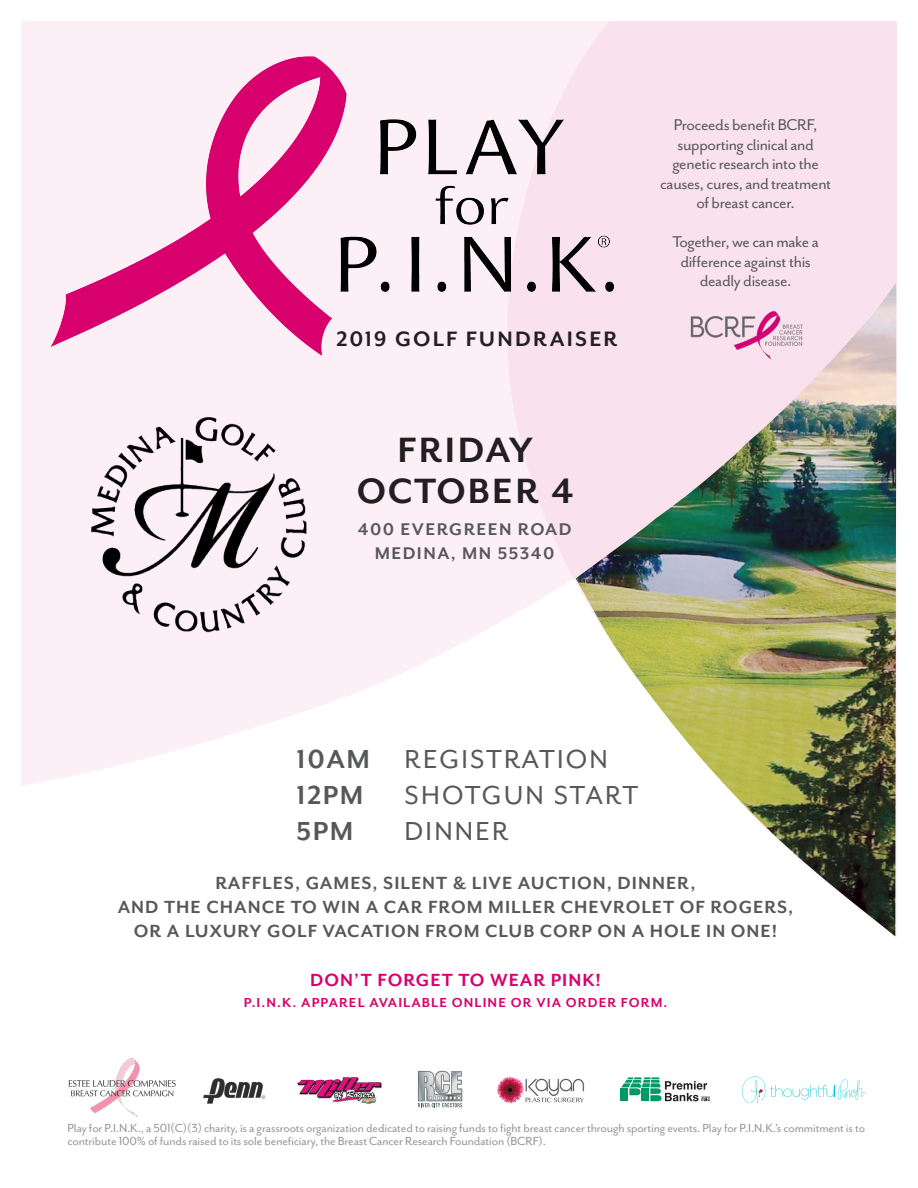
<style>
.page{position:relative;width:918px;height:1188px;background:#fff}
.page>*{position:absolute;margin:0;border:0;box-sizing:border-box;transform-origin:0 0}
.t1{font:700 40.5px "Mr Eaves San OT";letter-spacing:.04em;color:#231f20}
.t2{font:30px "Mr Eaves San OT";letter-spacing:.075em;color:#57585a}
.t3{font:700 30px "Mr Eaves San OT";letter-spacing:.05em;color:#57585a}
.t4{font:700 24px "Mr Eaves San OT";letter-spacing:.09em;color:#231f20}
.t5{font:700 20.25px/24.3px "Mr Eaves San OT";letter-spacing:.05em;color:#57585a;text-align:center}
.t6{font:700 20.25px "Mr Eaves San OT";letter-spacing:.05em;color:#d8006d}
.t7{font:700 19.5px "Mr Eaves San OT";letter-spacing:.075em;color:#57585a}
.t8{font:18px/19.5px "Mr Eaves San OT";letter-spacing:-.02em;color:#57585a;text-align:center}
.t9{font:700 15px "Mr Eaves San OT";letter-spacing:.075em;color:#d8006d}
.t10{font:13.5px/13.5px "Mr Eaves San OT";letter-spacing:-.01em;color:#939598}
.s1{font-weight:700}
</style>
<div class="page">
<svg style="left:22px;top:22px;width:484px;height:763px;fill:#fcf0f6"></svg>
<img style="left:506px;top:22px;width:390px;height:915px">
<img style="left:51px;top:56px;width:574px;height:300px">
<img style="left:688px;top:309px;width:119px;height:55px">
<img style="left:68px;top:1058px;width:108px;height:59px">
<img style="left:203px;top:1078px;width:63px;height:26px">
<img style="left:92px;top:417px;width:215px;height:222px">
<div style="left:620px;top:1088px;width:8px;height:13px;background:#009a67"></div>
<svg style="left:621px;top:1077px;width:89px;height:24px"></svg>
<svg style="left:742px;top:1076px;width:123px;height:27px"></svg>
<img style="left:496px;top:1076px;width:88px;height:28px">
<svg style="left:418px;top:1071px;width:44px;height:36px;background:#b4b9ba"></svg>
<img style="left:297px;top:1077px;width:85px;height:27px">
<img style="left:593px;top:234px;width:16px;height:17px">
<p class="t4" style="left:336px;top:326px;width:283px">2019 GOLF FUNDRAISER</p>
<p class="t1" style="left:397px;top:428px;width:137px">FRIDAY</p>
<p class="t1" style="left:357px;top:469px;width:218px">OCTOBER 4</p>
<p class="t7" style="left:358px;top:519px;width:215px">400 EVERGREEN ROAD</p>
<p class="t7" style="left:375px;top:543px;width:181px">MEDINA, MN 55340</p>
<p class="t8" style="left:660px;top:116px;width:173px">Proceeds benefit BCRF, supporting clinical and genetic research into the causes, cures, and treatment of breast cancer.</p>
<p class="t8" style="left:672px;top:233px;width:148px">Together, we can make a difference against this deadly disease.</p>
<p class="t2" style="left:297px;top:743px;width:313px"><span class="s1">10AM</span> REGISTRATION</p>
<p class="t3" style="left:297px;top:779px;width:68px">12PM</p>
<p class="t2" style="left:405px;top:779px;width:235px">SHOTGUN START</p>
<p class="t3" style="left:297px;top:815px;width:58px">5PM</p>
<p class="t2" style="left:405px;top:815px;width:106px">DINNER</p>
<p class="t5" style="left:118px;top:871px;width:677px">RAFFLES, GAMES, SILENT &amp; LIVE AUCTION, DINNER,<br>AND THE CHANCE TO WIN A CAR FROM MILLER CHEVROLET OF ROGERS,<br>OR A LUXURY GOLF VACATION FROM CLUB CORP ON A HOLE IN ONE!</p>
<p class="t6" style="left:310px;top:969px;width:292px">DON’T FORGET TO WEAR PINK!</p>
<p class="t9" style="left:244px;top:994px;width:425px">P.I.N.K. APPAREL AVAILABLE ONLINE OR VIA ORDER FORM.</p>
<p class="t10" style="left:68px;top:1121px;width:799px">Play for P.I.N.K., a 501(C)(3) charity, is a grassroots organization dedicated to raising funds to fight breast cancer through sporting events. Play for P.I.N.K.’s commitment is to contribute 100% of funds raised to its sole beneficiary, the Breast Cancer Research Foundation (BCRF).</p>
</div>
